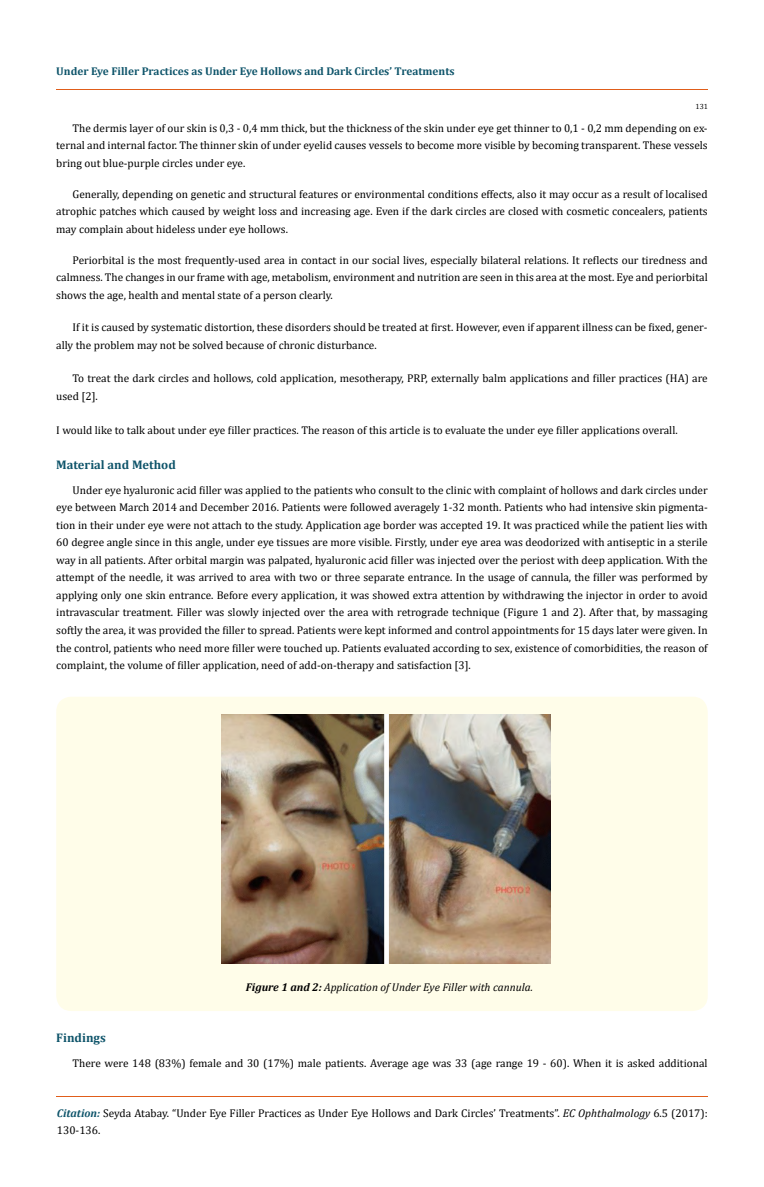
<style>
.page{position:relative;width:764px;height:1187px;background:#fff}
.page>*{position:absolute;margin:0;border:0;box-sizing:border-box;transform-origin:0 0}
.t1{font:700 12.5px "Cambria";color:#0e546a}
.t2{font:11.25px/17.5px "Cambria";color:#000;text-align:justify}
.t3{font:700 11.25px "Cambria";color:#0e546a}
.t4{font:italic 11.25px "Cambria";color:#000}
.t5{font:7.5px "Cambria";color:#000}
.s1{font-weight:700}
.s2{font-weight:700;font-style:italic;color:#0e546a}
.s3{font-style:italic}
</style>
<div class="page">
<hr style="left:56px;top:90px;width:652px;height:1px;background:#e05d1a">
<hr style="left:56px;top:1096px;width:652px;height:1px;background:#e05d1a">
<div style="left:56px;top:696px;width:652px;height:314px;background:#fffde9;border-radius:15px"></div>
<img style="left:221px;top:714px;width:330px;height:249px">
<p class="t3" style="left:56px;top:63px;width:400px">Under Eye Filler Practices as Under Eye Hollows and Dark Circles’ Treatments</p>
<p class="t5" style="left:695px;top:102px;width:14px">131</p>
<p class="t2" style="left:56px;top:119px;width:653px;text-indent:16px">The dermis layer of our skin is 0,3 - 0,4 mm thick, but the thickness of the skin under eye get thinner to 0,1 - 0,2 mm depending on ex&shy;ternal and internal factor. The thinner skin of under eyelid causes vessels to become more visible by becoming transparent. These vessels bring out blue-purple circles under eye.</p>
<p class="t2" style="left:56px;top:185px;width:653px;text-indent:16px">Generally, depending on genetic and structural features or environmental conditions effects, also it may occur as a result of localised atrophic patches which caused by weight loss and increasing age. Even if the dark circles are closed with cosmetic concealers, patients may complain about hideless under eye hollows.</p>
<p class="t2" style="left:56px;top:251px;width:653px;text-indent:16px">Periorbital is the most frequently-used area in contact in our social lives, especially bilateral relations. It reflects our tiredness and calmness. The changes in our frame with age, metabolism, environment and nutrition are seen in this area at the most. Eye and periorbital shows the age, health and mental state of a person clearly.</p>
<p class="t2" style="left:56px;top:319px;width:653px;text-indent:16px">If it is caused by systematic distortion, these disorders should be treated at first. However, even if apparent illness can be fixed, gener&shy;ally the problem may not be solved because of chronic disturbance.</p>
<p class="t2" style="left:56px;top:369px;width:653px;text-indent:16px">To treat the dark circles and hollows, cold application, mesotherapy, PRP, externally balm applications and filler practices (HA) are used [2].</p>
<p class="t2" style="left:56px;top:421px;width:623px">I would like to talk about under eye filler practices. The reason of this article is to evaluate the under eye filler applications overall.</p>
<p class="t1" style="left:56px;top:455px;width:121px">Material and Method</p>
<p class="t2" style="left:56px;top:481px;width:653px;text-indent:16px">Under eye hyaluronic acid filler was applied to the patients who consult to the clinic with complaint of hollows and dark circles under eye between March 2014 and December 2016. Patients were followed averagely 1-32 month. Patients who had intensive skin pigmenta&shy;tion in their under eye were not attach to the study. Application age border was accepted 19. It was practiced while the patient lies with 60 degree angle since in this angle, under eye tissues are more visible. Firstly, under eye area was deodorized with antiseptic in a sterile way in all patients. After orbital margin was palpated, hyaluronic acid filler was injected over the periost with deep application. With the attempt of the needle, it was arrived to area with two or three separate entrance. In the usage of cannula, the filler was performed by applying only one skin entrance. Before every application, it was showed extra attention by withdrawing the injector in order to avoid intravascular treatment. Filler was slowly injected over the area with retrograde technique (Figure 1 and 2). After that, by massaging softly the area, it was provided the filler to spread. Patients were kept informed and control appointments for 15 days later were given. In the control, patients who need more filler were touched up. Patients evaluated according to sex, existence of comorbidities, the reason of complaint, the volume of filler application, need of add-on-therapy and satisfaction [3].</p>
<p class="t4" style="left:246px;top:978px;width:289px"><span class="s1">Figure 1 and 2:</span> Application of Under Eye Filler with cannula.</p>
<p class="t1" style="left:56px;top:1028px;width:51px">Findings</p>
<p class="t2" style="left:72px;top:1054px;width:636px">There were 148 (83%) female and 30 (17%) male patients. Average age was 33 (age range 19 - 60). When it is asked additional</p>
<p class="t2" style="left:57px;top:1103px;width:652px"><span class="s2">Citation:</span> Seyda Atabay. “Under Eye Filler Practices as Under Eye Hollows and Dark Circles’ Treatments”. <span class="s3">EC Ophthalmology</span> 6.5 (2017):<br>130-136.</p>
</div>
